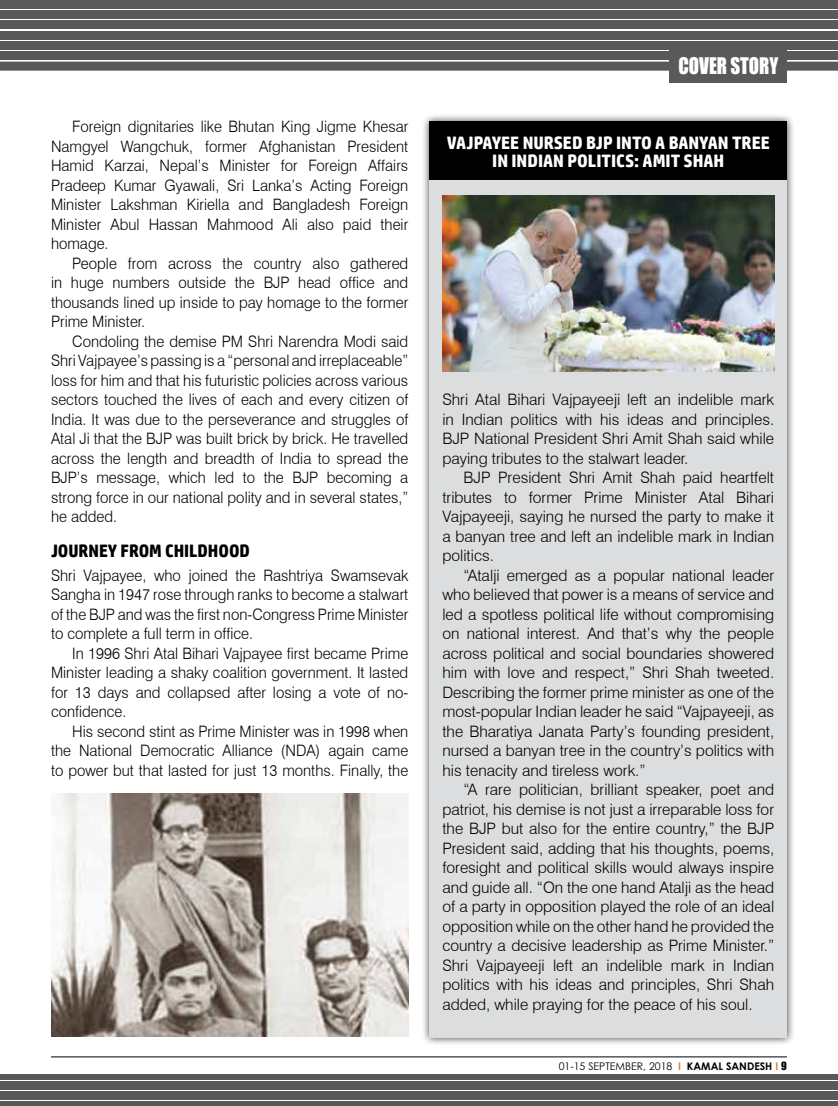
<style>
.page{position:relative;width:838px;height:1106px;background:#fff}
.page>*{position:absolute;margin:0;border:0;box-sizing:border-box;transform-origin:0 0}
.t1{font:21px "Impact";color:#fff;scale:.9 1}
.t2{font:700 18px "HP Simplified";color:#fff}
.t3{font:700 18px "HP Simplified";color:#000;scale:.95 1}
.t4{font:300 15.75px/19.5px "Swiss 721 BT";color:#000;text-align:justify}
.t5{font:300 15.75px/19.5px "Swiss 721 BT";color:#000;text-align:justify;scale:.95 1}
.t6{font:10.5px "Century Gothic";color:#000}
.s1{font-weight:700;color:#da7c24}
.s2{font-weight:700}
.s3{font-family:"Impact"}
</style>
<div class="page">
<hr style="left:51px;top:1056px;width:736px;height:1px;background:#000">
<div style="left:0;top:62px;width:838px;height:9px;background:#58595b"></div>
<hr style="left:0;top:1104px;width:838px;height:2px;background:#58595b">
<hr style="left:0;top:1100px;width:838px;height:3px;background:#58595b">
<hr style="left:0;top:1097px;width:838px;height:3px;background:#58595b">
<hr style="left:0;top:1094px;width:838px;height:3px;background:#58595b">
<hr style="left:0;top:1090px;width:838px;height:3px;background:#58595b">
<hr style="left:0;top:1087px;width:838px;height:3px;background:#58595b">
<hr style="left:0;top:1084px;width:838px;height:3px;background:#58595b">
<hr style="left:0;top:1080px;width:838px;height:3px;background:#58595b">
<hr style="left:0;top:1077px;width:838px;height:3px;background:#58595b">
<hr style="left:0;top:1074px;width:838px;height:2px;background:#58595b">
<div style="left:0;top:51px;width:838px;height:9px;background:#58595b"></div>
<div style="left:0;top:41px;width:838px;height:9px;background:#58595b"></div>
<div style="left:0;top:31px;width:838px;height:8px;background:#58595b"></div>
<div style="left:0;top:20px;width:838px;height:9px;background:#58595b"></div>
<div style="left:0;top:10px;width:838px;height:9px;background:#58595b"></div>
<div style="left:0;top:0;width:838px;height:8px;background:#58595b"></div>
<div style="left:670px;top:49px;width:117px;height:34px;background:#58595b"></div>
<div style="left:421px;top:113px;width:374px;height:933px;background:#000;opacity:.75"></div>
<div style="left:429px;top:122px;width:358px;height:915px;background:#dcddde"></div>
<img style="left:51px;top:794px;width:357px;height:242px">
<img style="left:442px;top:195px;width:332px;height:177px">
<div style="left:429px;top:122px;width:358px;height:58px;background:#000"></div>
<p class="t5" style="left:51px;top:117px;width:377px;text-indent:21px">Foreign dignitaries like Bhutan King Jigme Khesar Namgyel Wangchuk, former Afghanistan President Hamid Karzai, Nepal’s Minister for Foreign Affairs Pradeep Kumar Gyawali, Sri Lanka’s Acting Foreign Minister Lakshman Kiriella and Bangladesh Foreign Minister Abul Hassan Mahmood Ali also paid their homage.</p>
<p class="t5" style="left:51px;top:253px;width:377px;text-indent:21px">People from across the country also gathered in huge numbers outside the BJP head office and thousands lined up inside to pay homage to the former Prime Minister.</p>
<p class="t5" style="left:51px;top:331px;width:377px;text-indent:21px">Condoling the demise PM Shri Narendra Modi said Shri Vajpayee’s passing is a “personal and irreplaceable” loss for him and that his futuristic policies across various sectors touched the lives of each and every citizen of India. It was due to the perseverance and struggles of Atal Ji that the BJP was built brick by brick. He travelled across the length and breadth of India to spread the BJP’s message, which led to the BJP becoming a strong force in our national polity and in several states,” he added.</p>
<p class="t3" style="left:51px;top:540px;width:40px">JOURNEY</p>
<p class="t3" style="left:121px;top:540px;width:93px">FROM CHILDHOOD</p>
<p class="t5" style="left:51px;top:565px;width:377px">Shri Vajpayee, who joined the Rashtriya Swamsevak Sangha in 1947 rose through ranks to become a stalwart of the BJP and was the first non-Congress Prime Minister to complete a full term in office.</p>
<p class="t5" style="left:51px;top:643px;width:377px;text-indent:21px">In 1996 Shri Atal Bihari Vajpayee first became Prime Minister leading a shaky coalition government. It lasted for 13 days and collapsed after losing a vote of no&shy;confidence.</p>
<p class="t5" style="left:51px;top:721px;width:377px;text-indent:21px">His second stint as Prime Minister was in 1998 when the National Democratic Alliance (NDA) again came to power but that lasted for just 13 months. Finally, the</p>
<h1 class="t1" style="left:678px;top:50px;width:113px">COVER STORY</h1>
<p class="t2" style="left:447px;top:132px;width:46px">VAJPAYEE</p>
<p class="t2" style="left:522px;top:132px;width:103px">NURSED BJP INTO</p>
<p class="t2" style="left:655px;top:132px;width:34px">A BANYAN</p>
<p class="t2" style="left:732px;top:132px;width:11px">TREE</p>
<p class="t2" style="left:492px;top:150px;width:29px">IN INDIAN</p>
<p class="t2" style="left:567px;top:150px;width:137px">POLITICS: AMIT SHAH</p>
<p class="t4" style="left:442px;top:390px;width:333px">Shri Atal Bihari Vajpayeeji left an indelible mark in Indian politics with his ideas and principles.<br>BJP National President Shri Amit Shah said while paying tributes to the stalwart leader.</p>
<p class="t4" style="left:442px;top:468px;width:333px;text-indent:21px">BJP President Shri Amit Shah paid heartfelt tributes to former Prime Minister Atal Bihari Vajpayeeji, saying he nursed the party to make it a banyan tree and left an indelible mark in Indian politics.</p>
<p class="t4" style="left:442px;top:565px;width:333px;text-indent:21px">“Atalji emerged as a popular national leader who believed that power is a means of service and led a spotless political life without compromising on national interest. And that’s why the people across political and social boundaries showered him with love and respect,” Shri Shah tweeted.<br>Describing the former prime minister as one of the most-popular Indian leader he said “Vajpayeeji, as the Bharatiya Janata Party’s founding president, nursed a banyan tree in the country’s politics with his tenacity and tireless work.”</p>
<p class="t4" style="left:442px;top:779px;width:333px;text-indent:21px">“A rare politician, brilliant speaker, poet and patriot, his demise is not just a irreparable loss for the BJP but also for the entire country,” the BJP President said, adding that his thoughts, poems, foresight and political skills would always inspire and guide all. “On the one hand Atalji as the head of a party in opposition played the role of an ideal opposition while on the other hand he provided the country a decisive leadership as Prime Minister.” Shri Vajpayeeji left an indelible mark in Indian politics with his ideas and principles, Shri Shah added, while praying for the peace of his soul.</p>
<p class="t6" style="left:558px;top:1058px;width:230px">01-15 SEPTEMBER, 2018 <span class="s1">I</span> <span class="s2">KAMAL SANDESH</span> <span class="s1">I</span> <span class="s3">9</span></p>
</div>
